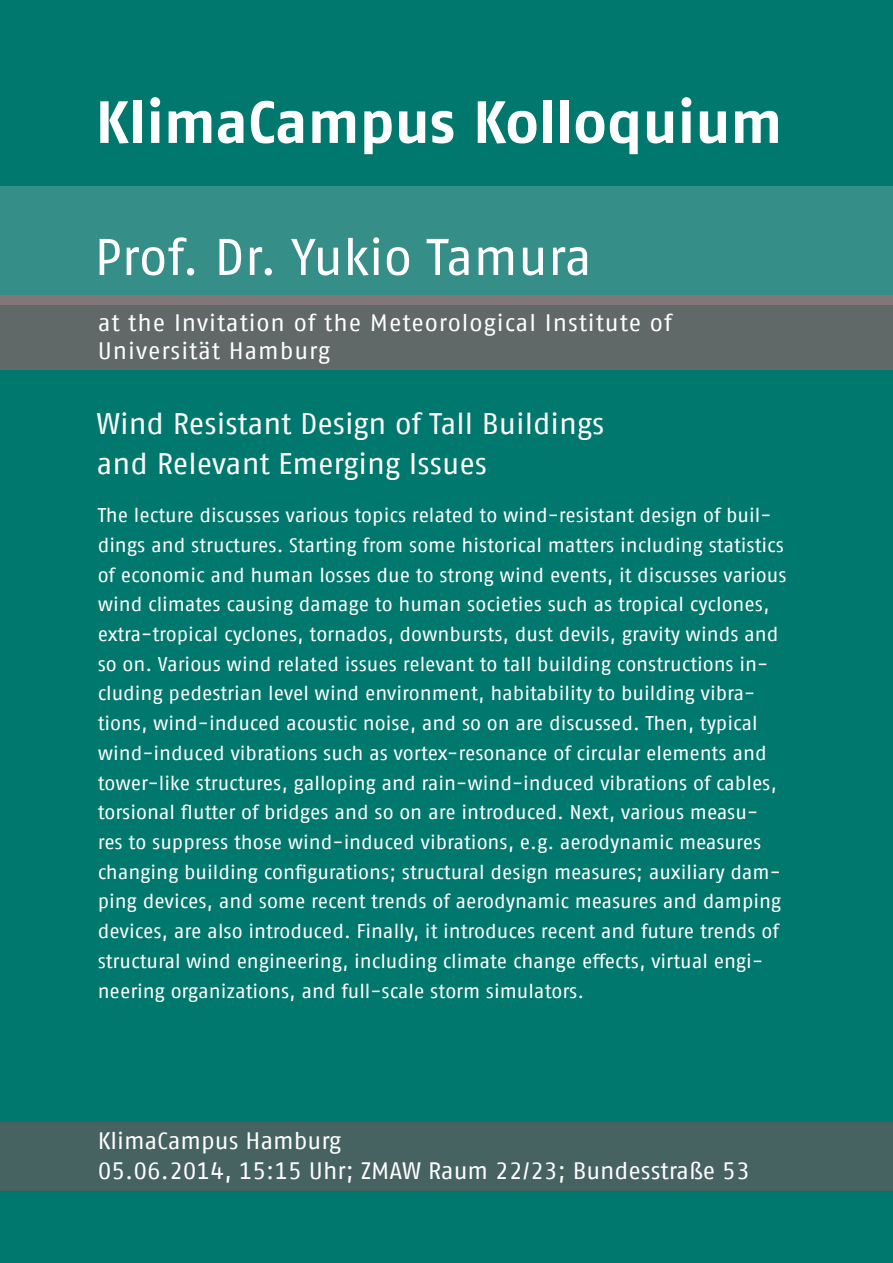
<style>
.page{position:relative;width:893px;height:1263px;background:#00786e}
.page>*{position:absolute;margin:0;border:0;box-sizing:border-box;transform-origin:0 0}
.t1{font:700 59.4px "Fago Offc";color:#fff}
.t2{font:51.45px "Fago Offc";letter-spacing:-.005em;color:#fff}
.t3{font:29.7px/39.6px "Fago Offc";color:#fff}
.t4{font:23.7px "Fago Offc";color:#fff}
.t5{font:23.7px/28.5px "Fago Offc";letter-spacing:.04em;color:#fff}
.t6{font:19.8px/29.7px "Fago Offc";color:#fff}
</style>
<div class="page">
<div style="left:0;top:186px;width:893px;height:110px;background:#368e88"></div>
<div style="left:0;top:1123px;width:893px;height:68px;background:#466261"></div>
<div style="left:0;top:305px;width:893px;height:65px;background:#616868"></div>
<div style="left:0;top:296px;width:893px;height:9px;background:#827777"></div>
<h1 class="t1" style="left:96px;top:87px;width:688px">KlimaCampus Kolloquium</h1>
<h2 class="t2" style="left:94px;top:228px;width:499px">Prof. Dr. Yukio Tamura</h2>
<p class="t5" style="left:98px;top:309px;width:576px">at the Invitation of the Meteorological Institute of<br>Universität Hamburg</p>
<h3 class="t3" style="left:97px;top:404px;width:509px">Wind Resistant Design of Tall Buildings and Relevant Emerging Issues</h3>
<p class="t6" style="left:98px;top:501px;width:690px">The lecture discusses various topics related to wind-resistant design of buil&shy;dings and structures. Starting from some historical matters including statistics of economic and human losses due to strong wind events, it discusses various wind climates causing damage to human societies such as tropical cyclones, extra-tropical cyclones, tornados, downbursts, dust devils, gravity winds and so on. Various wind related issues relevant to tall building constructions in&shy;cluding pedestrian level wind environment, habitability to building vibra&shy;tions, wind-induced acoustic noise, and so on are discussed. Then, typical wind-induced vibrations such as vortex-resonance of circular elements and tower-like structures, galloping and rain-wind-induced vibrations of cables, torsional flutter of bridges and so on are introduced. Next, various measu&shy;res to suppress those wind-induced vibrations, e.g. aerodynamic measures changing building configurations; structural design measures; auxiliary dam&shy;ping devices, and some recent trends of aerodynamic measures and damping devices, are also introduced. Finally, it introduces recent and future trends of structural wind engineering, including climate change effects, virtual engi&shy;neering organizations, and full-scale storm simulators.</p>
<p class="t4" style="left:98px;top:1127px;width:245px">KlimaCampus Hamburg</p>
<p class="t4" style="left:98px;top:1157px;width:654px">05.06.2014, 15:15 Uhr; ZMAW Raum 22/23; Bundesstraße 53</p>
</div>
